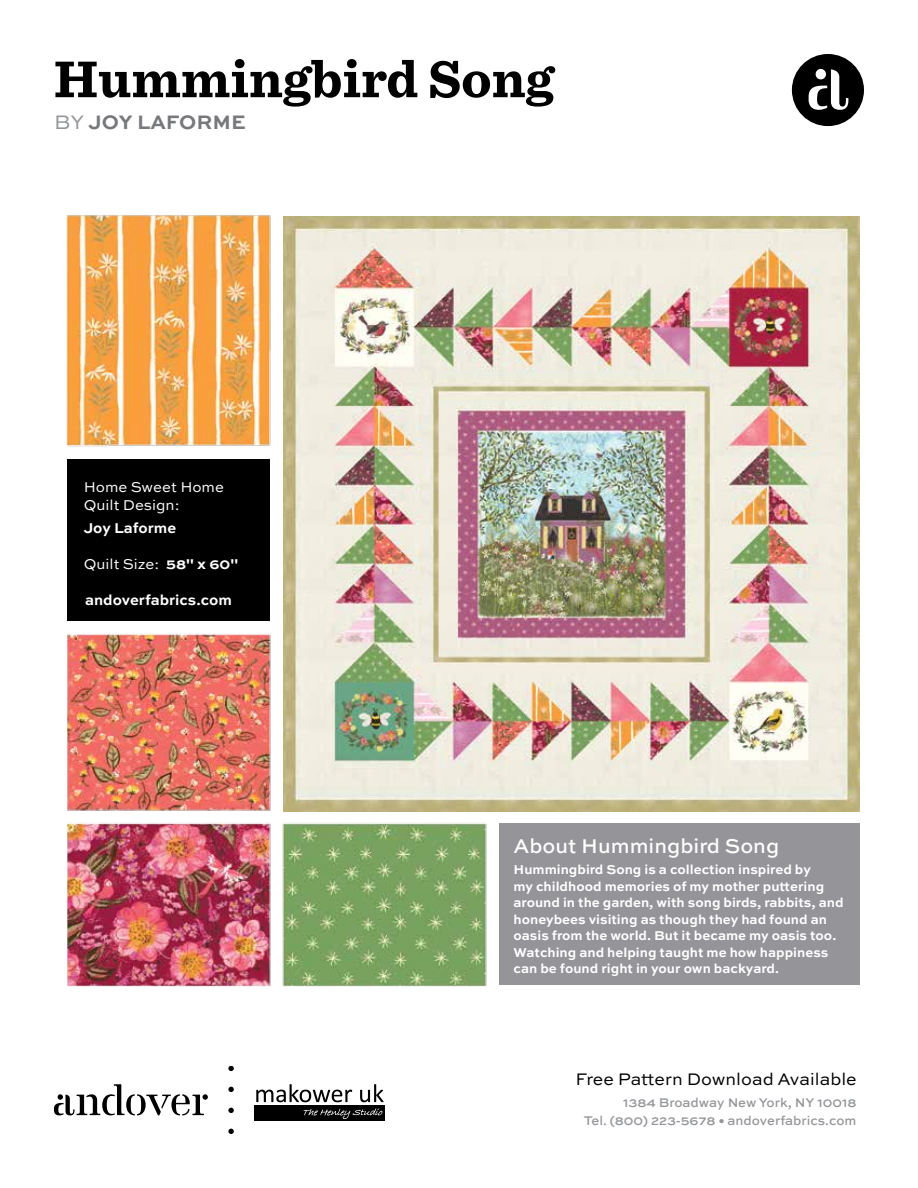
<style>
.page{position:relative;width:918px;height:1188px;background:#fff}
.page>*{position:absolute;margin:0;border:0;box-sizing:border-box;transform-origin:0 0}
.t1{font:700 54px "Sentinel";color:#000}
.t2{font:500 21px "Sweet Sans Pro";color:#fff}
.t3{font:700 20.55px "Sweet Sans Pro";color:#77787b}
.t4{font:17.7px "Sweet Sans Pro";color:#000}
.t5{font:15px/18px "Sweet Sans Pro";color:#fff}
.t6{font:700 15px "Sweet Sans Pro";color:#fff}
.t7{font:700 13.5px/16.5px "Sweet Sans Pro";color:#fff}
.t8{font:500 13.2px/18px "Sweet Sans Pro";color:#939598;text-align:right}
.s1{font-weight:400;color:#939598}
.s2{font-weight:700}
</style>
<div class="page">
<div style="left:792px;top:54px;width:72px;height:72px;background:#000;border-radius:50%"></div>
<svg style="left:809px;top:69px;width:39px;height:41px"></svg>
<div style="left:816px;top:69px;width:10px;height:10px;background:#fff;border-radius:50%"></div>
<div style="left:254px;top:1105px;width:131px;height:16px;background:#000"></div>
<svg style="left:256px;top:1084px;width:96px;height:18px"></svg>
<svg style="left:360px;top:1084px;width:24px;height:18px"></svg>
<svg style="left:304px;top:1108px;width:78px;height:11px"></svg>
<svg style="left:228px;top:1129px;width:6px;height:5px"></svg>
<svg style="left:228px;top:1108px;width:6px;height:5px"></svg>
<svg style="left:228px;top:1087px;width:6px;height:5px"></svg>
<svg style="left:228px;top:1066px;width:6px;height:5px"></svg>
<svg style="left:54px;top:1084px;width:154px;height:31px"></svg>
<img style="left:66px;top:215px;width:794px;height:772px">
<h1 class="t1" style="left:54px;top:37px;width:501px">Hummingbird Song</h1>
<h3 class="t3" style="left:54px;top:107px;width:193px"><span class="s1">BY</span> JOY LAFORME</h3>
<p class="t5" style="left:84px;top:478px;width:142px">Home Sweet Home<br>Quilt Design:</p>
<p class="t6" style="left:84px;top:516px;width:94px">Joy Laforme</p>
<p class="t5" style="left:84px;top:554px;width:156px">Quilt Size: <span class="s2">58" x 60"</span></p>
<p class="t6" style="left:85px;top:589px;width:148px">andoverfabrics.com</p>
<h2 class="t2" style="left:514px;top:831px;width:267px">About Hummingbird Song</h2>
<p class="t7" style="left:514px;top:861px;width:332px">Hummingbird Song is a collection inspired by<br>my childhood memories of my mother puttering around in the garden, with song birds, rabbits, and honeybees visiting as though they had found an oasis from the world. But it became my oasis too.<br>Watching and helping taught me how happiness can be found right in your own backyard.</p>
<h3 class="t4" style="left:576px;top:1066px;width:283px">Free Pattern Download Available</h3>
<p class="t8" style="left:584px;top:1093px;width:274px">1384 Broadway New York, NY 10018<br>Tel. (800) 223-5678 • andoverfabrics.com</p>
</div>
